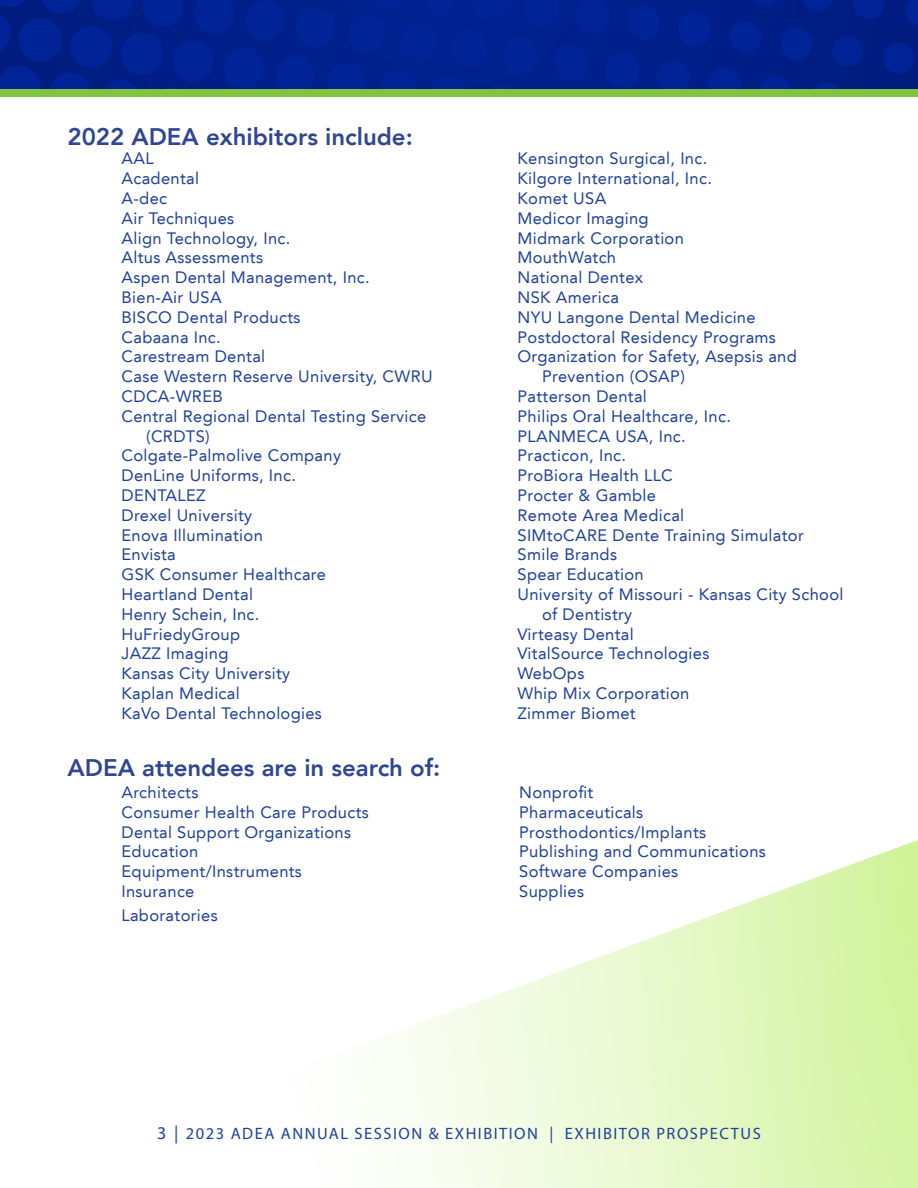
<style>
.page{position:relative;width:918px;height:1188px;background:#fff}
.page>*{position:absolute;margin:0;border:0;box-sizing:border-box;transform-origin:0 0}
.t1{font:800 24px "Avenir LT";color:#304694}
.t2{font:16.5px "Avenir LT";letter-spacing:.02em;color:#20419b}
.t3{font:16.5px "Myriad Pro";letter-spacing:.09em;color:#20419b}
.s1{font-size:18px}
</style>
<div class="page">
<div style="left:0;top:89px;width:918px;height:8px;background:#82c341"></div>
<img style="left:0;top:0;width:918px;height:89px">
<h1 class="t1" style="left:68px;top:122px;width:347px">2022 ADEA exhibitors include:</h1>
<p class="t2" style="left:122px;top:149px;width:34px">AAL</p>
<p class="t2" style="left:122px;top:169px;width:79px">Acadental</p>
<p class="t2" style="left:122px;top:189px;width:47px">A-dec</p>
<p class="t2" style="left:122px;top:208px;width:114px">Air Techniques</p>
<p class="t2" style="left:122px;top:228px;width:170px">Align Technology, Inc.</p>
<p class="t2" style="left:122px;top:248px;width:143px">Altus Assessments</p>
<p class="t2" style="left:122px;top:268px;width:250px">Aspen Dental Management, Inc.</p>
<p class="t2" style="left:122px;top:288px;width:102px">Bien-Air USA</p>
<p class="t2" style="left:122px;top:307px;width:181px">BISCO Dental Products</p>
<p class="t2" style="left:122px;top:327px;width:101px">Cabaana Inc.</p>
<p class="t2" style="left:122px;top:347px;width:145px">Carestream Dental</p>
<p class="t2" style="left:122px;top:367px;width:313px">Case Western Reserve University, CWRU</p>
<p class="t2" style="left:122px;top:387px;width:103px">CDCA-WREB</p>
<p class="t2" style="left:122px;top:406px;width:306px">Central Regional Dental Testing Service</p>
<p class="t2" style="left:146px;top:426px;width:65px">(CRDTS)</p>
<p class="t2" style="left:122px;top:446px;width:221px">Colgate-Palmolive Company</p>
<p class="t2" style="left:122px;top:466px;width:176px">DenLine Uniforms, Inc.</p>
<p class="t2" style="left:122px;top:486px;width:86px">DENTALEZ</p>
<p class="t2" style="left:122px;top:505px;width:132px">Drexel University</p>
<p class="t2" style="left:122px;top:525px;width:143px">Enova Illumination</p>
<p class="t2" style="left:122px;top:545px;width:56px">Envista</p>
<p class="t2" style="left:122px;top:565px;width:206px">GSK Consumer Healthcare</p>
<p class="t2" style="left:122px;top:585px;width:133px">Heartland Dental</p>
<p class="t2" style="left:122px;top:604px;width:140px">Henry Schein, Inc.</p>
<p class="t2" style="left:122px;top:624px;width:120px">HuFriedyGroup</p>
<p class="t2" style="left:122px;top:644px;width:108px">JAZZ Imaging</p>
<p class="t2" style="left:122px;top:664px;width:170px">Kansas City University</p>
<p class="t2" style="left:122px;top:684px;width:120px">Kaplan Medical</p>
<p class="t2" style="left:122px;top:703px;width:202px">KaVo Dental Technologies</p>
<p class="t2" style="left:518px;top:149px;width:191px">Kensington Surgical, Inc.</p>
<p class="t2" style="left:518px;top:169px;width:196px">Kilgore International, Inc.</p>
<p class="t2" style="left:518px;top:189px;width:90px">Komet USA</p>
<p class="t2" style="left:518px;top:208px;width:133px">Medicor Imaging</p>
<p class="t2" style="left:518px;top:228px;width:168px">Midmark Corporation</p>
<p class="t2" style="left:518px;top:248px;width:100px">MouthWatch</p>
<p class="t2" style="left:518px;top:268px;width:127px">National Dentex</p>
<p class="t2" style="left:518px;top:288px;width:103px">NSK America</p>
<p class="t2" style="left:518px;top:307px;width:240px">NYU Langone Dental Medicine</p>
<p class="t2" style="left:518px;top:327px;width:260px">Postdoctoral Residency Programs</p>
<p class="t2" style="left:518px;top:347px;width:281px">Organization for Safety, Asepsis and</p>
<p class="t2" style="left:542px;top:367px;width:144px">Prevention (OSAP)</p>
<p class="t2" style="left:518px;top:387px;width:131px">Patterson Dental</p>
<p class="t2" style="left:518px;top:406px;width:215px">Philips Oral Healthcare, Inc.</p>
<p class="t2" style="left:518px;top:426px;width:170px">PLANMECA USA, Inc.</p>
<p class="t2" style="left:518px;top:446px;width:110px">Practicon, Inc.</p>
<p class="t2" style="left:518px;top:466px;width:157px">ProBiora Health LLC</p>
<p class="t2" style="left:518px;top:486px;width:140px">Procter &amp; Gamble</p>
<p class="t2" style="left:518px;top:505px;width:168px">Remote Area Medical</p>
<p class="t2" style="left:518px;top:525px;width:288px">SIMtoCARE Dente Training Simulator</p>
<p class="t2" style="left:518px;top:545px;width:101px">Smile Brands</p>
<p class="t2" style="left:518px;top:565px;width:128px">Spear Education</p>
<p class="t2" style="left:518px;top:585px;width:327px">University of Missouri - Kansas City School</p>
<p class="t2" style="left:542px;top:604px;width:92px">of Dentistry</p>
<p class="t2" style="left:518px;top:624px;width:118px">Virteasy Dental</p>
<p class="t2" style="left:518px;top:644px;width:193px">VitalSource Technologies</p>
<p class="t2" style="left:518px;top:664px;width:68px">WebOps</p>
<p class="t2" style="left:518px;top:684px;width:173px">Whip Mix Corporation</p>
<p class="t2" style="left:518px;top:703px;width:120px">Zimmer Biomet</p>
<h1 class="t1" style="left:68px;top:754px;width:374px">ADEA attendees are in search of:</h1>
<p class="t2" style="left:122px;top:783px;width:78px">Architects</p>
<p class="t2" style="left:519px;top:783px;width:76px">Nonprofit</p>
<p class="t2" style="left:122px;top:802px;width:249px">Consumer Health Care Products</p>
<p class="t2" style="left:519px;top:802px;width:126px">Pharmaceuticals</p>
<p class="t2" style="left:122px;top:822px;width:231px">Dental Support Organizations</p>
<p class="t2" style="left:519px;top:822px;width:189px">Prosthodontics/Implants</p>
<p class="t2" style="left:122px;top:842px;width:78px">Education</p>
<p class="t2" style="left:519px;top:842px;width:248px">Publishing and Communications</p>
<p class="t2" style="left:122px;top:862px;width:182px">Equipment/Instruments</p>
<p class="t2" style="left:519px;top:862px;width:161px">Software Companies</p>
<p class="t2" style="left:122px;top:882px;width:74px">Insurance</p>
<p class="t2" style="left:519px;top:882px;width:66px">Supplies</p>
<p class="t2" style="left:122px;top:906px;width:98px">Laboratories</p>
<p class="t3" style="left:157px;top:1123px;width:605px"><span class="s1">3 |</span> 2023 ADEA ANNUAL SESSION &amp; EXHIBITION | EXHIBITOR PROSPECTUS</p>
</div>
